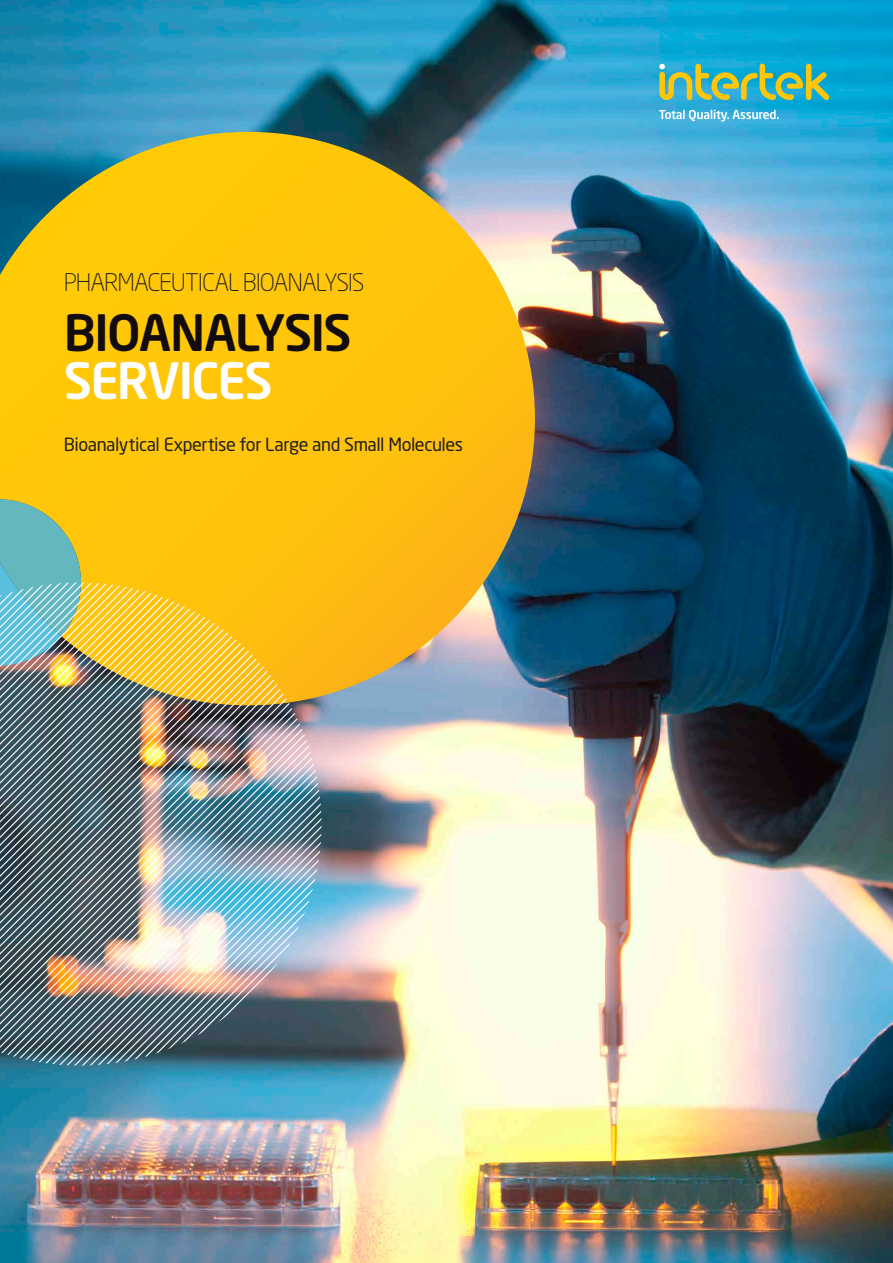
<style>
.page{position:relative;width:893px;height:1263px;background:#fff}
.page>*{position:absolute;margin:0;border:0;box-sizing:border-box;transform-origin:0 0}
.t1{font:500 49.5px "Neo Sans Std";letter-spacing:-.03em;color:#130c0e}
.t2{font:500 49.5px "Neo Sans Std";letter-spacing:-.035em;color:#fff}
.t3{font:300 24px "Neo Sans Std";letter-spacing:-.045em;color:#231f20}
.t4{font:18px "Neo Sans Std";letter-spacing:-.025em;color:#231f20}
</style>
<div class="page">
<img style="left:0;top:0;width:893px;height:1263px">
<svg style="left:0;top:132px;width:535px;height:573px;background:#e3bb2b"></svg>
<svg style="left:0;top:499px;width:81px;height:83px;background:#84ba97"></svg>
<svg style="left:0;top:670px;width:322px;height:8px;background:#d5b14b"></svg>
<svg style="left:0;top:678px;width:322px;height:8px;background:#c8a94e"></svg>
<svg style="left:0;top:686px;width:322px;height:8px;background:#b09d57"></svg>
<img style="left:0;top:701px;width:322px;height:8px">
<svg style="left:0;top:709px;width:322px;height:8px;background:#6c6b6e"></svg>
<svg style="left:0;top:717px;width:322px;height:8px;background:#6d6f74"></svg>
<svg style="left:0;top:725px;width:322px;height:7px;background:#7d7d82"></svg>
<svg style="left:0;top:732px;width:322px;height:8px;background:#878385"></svg>
<img style="left:0;top:740px;width:322px;height:8px">
<img style="left:0;top:748px;width:322px;height:8px">
<img style="left:0;top:756px;width:322px;height:7px">
<img style="left:0;top:763px;width:322px;height:8px">
<img style="left:0;top:771px;width:322px;height:8px">
<img style="left:0;top:779px;width:322px;height:8px">
<img style="left:0;top:787px;width:322px;height:8px">
<svg style="left:0;top:795px;width:322px;height:7px;background:#63838e"></svg>
<svg style="left:0;top:802px;width:322px;height:8px;background:#5e7e8b"></svg>
<svg style="left:0;top:810px;width:322px;height:8px;background:#5f7d89"></svg>
<img style="left:0;top:818px;width:322px;height:248px">
<svg style="left:659px;top:64px;width:170px;height:36px;background:#70b489"></svg>
<svg style="left:659px;top:110px;width:120px;height:12px"></svg>
<h2 class="t3" style="left:64px;top:267px;width:302px">PHARMACEUTICAL BIOANALYSIS</h2>
<h1 class="t1" style="left:64px;top:302px;width:289px">BIOANALYSIS</h1>
<h1 class="t2" style="left:64px;top:350px;width:211px">SERVICES</h1>
<p class="t4" style="left:64px;top:434px;width:401px">Bioanalytical Expertise for Large and Small Molecules</p>
</div>
